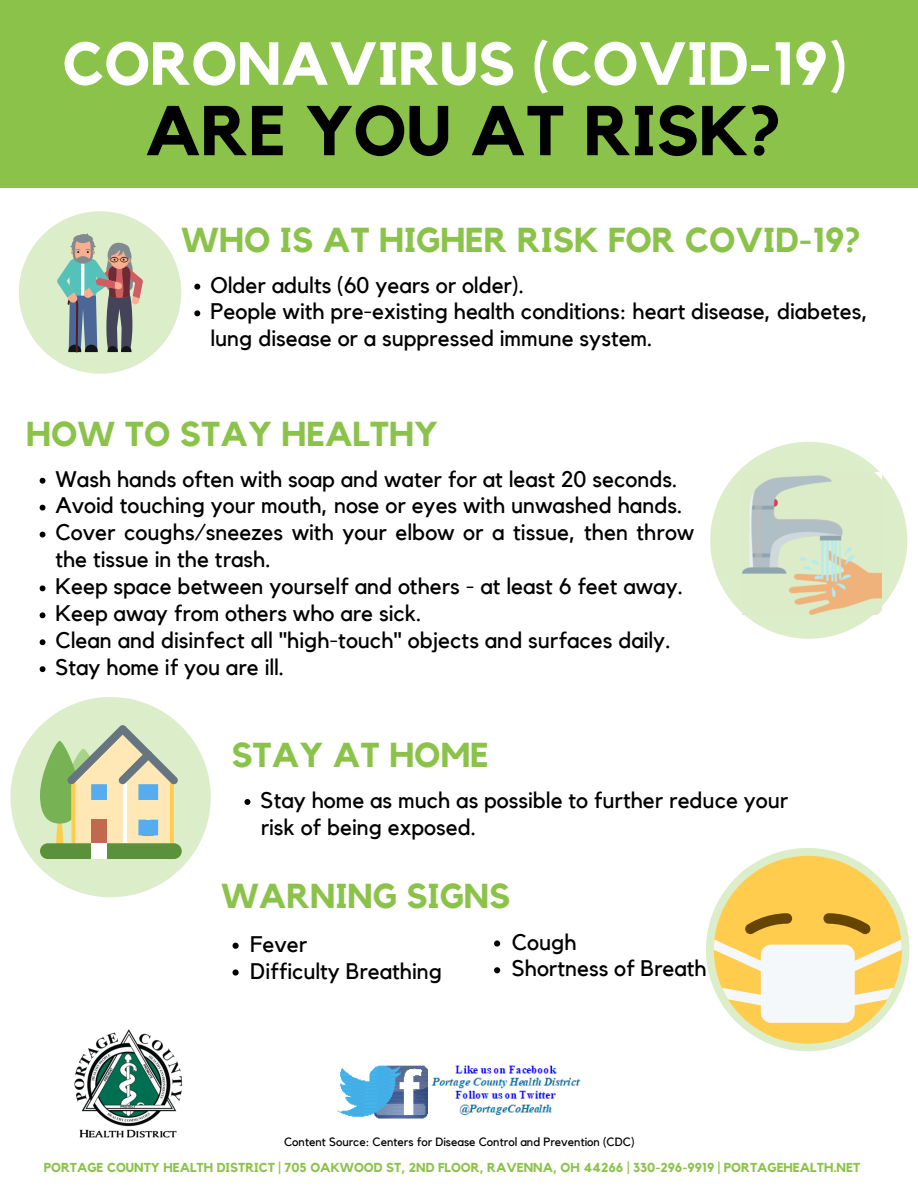
<style>
.page{position:relative;width:918px;height:1188px;background:#fff}
.page>*{position:absolute;margin:0;border:0;box-sizing:border-box;transform-origin:0 0}
.t1{font:700 69.6px "Kollektif";color:#000}
.t2{font:700 60px "Kollektif";color:#fff}
.t3{font:700 34.5px "Kollektif";color:#8bc34a}
.t4{font:22.5px/26.8px "Kollektif";color:#000}
.t5{font:700 12.9px "Kollektif";color:#8bc34a}
.t6{font:12px "Kollektif";color:#000}
</style>
<div class="page">
<div style="left:0;top:0;width:918px;height:188px;background:#8bc34a"></div>
<svg style="left:710px;top:442px;width:197px;height:197px"></svg>
<svg style="left:706px;top:848px;width:203px;height:203px"></svg>
<img style="left:743px;top:473px;width:138px;height:142px">
<img style="left:74px;top:1029px;width:109px;height:109px">
<svg style="left:40px;top:478px;width:5px;height:6px"></svg>
<svg style="left:40px;top:505px;width:5px;height:6px"></svg>
<svg style="left:40px;top:532px;width:5px;height:5px"></svg>
<svg style="left:40px;top:585px;width:5px;height:6px"></svg>
<svg style="left:40px;top:612px;width:5px;height:6px"></svg>
<svg style="left:40px;top:639px;width:5px;height:6px"></svg>
<svg style="left:40px;top:666px;width:5px;height:6px"></svg>
<svg style="left:19px;top:211px;width:162px;height:163px"></svg>
<svg style="left:233px;top:943px;width:6px;height:6px"></svg>
<svg style="left:233px;top:969px;width:6px;height:7px"></svg>
<svg style="left:10px;top:697px;width:201px;height:200px"></svg>
<div style="left:40px;top:843px;width:142px;height:16px;background:#5c913b;border-radius:8px"></div>
<div style="left:91px;top:843px;width:16px;height:16px;background:#fff"></div>
<svg style="left:194px;top:284px;width:6px;height:6px"></svg>
<svg style="left:194px;top:310px;width:6px;height:6px"></svg>
<svg style="left:244px;top:799px;width:6px;height:6px"></svg>
<img style="left:337px;top:1065px;width:244px;height:54px">
<svg style="left:494px;top:940px;width:6px;height:7px"></svg>
<svg style="left:494px;top:967px;width:6px;height:6px"></svg>
<h2 class="t2" style="left:63px;top:36px;width:786px">CORONAVIRUS (COVID-19)</h2>
<h1 class="t1" style="left:145px;top:99px;width:638px">ARE YOU AT RISK?</h1>
<h3 class="t3" style="left:181px;top:224px;width:681px">WHO IS AT HIGHER RISK FOR COVID-19?</h3>
<p class="t4" style="left:211px;top:272px;width:659px">Older adults (60 years or older).<br>People with pre-existing health conditions: heart disease, diabetes, lung disease or a suppressed immune system.</p>
<h3 class="t3" style="left:26px;top:418px;width:413px">HOW TO STAY HEALTHY</h3>
<p class="t4" style="left:55px;top:466px;width:640px">Wash hands often with soap and water for at least 20 seconds.<br>Avoid touching your mouth, nose or eyes with unwashed hands.<br>Cover coughs/sneezes with your elbow or a tissue, then throw the tissue in the trash.<br>Keep space between yourself and others - at least 6 feet away.<br>Keep away from others who are sick.<br>Clean and disinfect all "high-touch" objects and surfaces daily.<br>Stay home if you are ill.</p>
<h3 class="t3" style="left:231px;top:739px;width:259px">STAY AT HOME</h3>
<p class="t4" style="left:261px;top:788px;width:529px">Stay home as much as possible to further reduce your risk of being exposed.</p>
<h3 class="t3" style="left:221px;top:880px;width:291px">WARNING SIGNS</h3>
<p class="t4" style="left:250px;top:931px;width:193px">Fever<br>Difficulty Breathing</p>
<p class="t4" style="left:512px;top:929px;width:196px">Cough<br>Shortness of Breath</p>
<p class="t6" style="left:284px;top:1136px;width:352px">Content Source: Centers for Disease Control and Prevention (CDC)</p>
<p class="t5" style="left:44px;top:1162px;width:818px">PORTAGE COUNTY HEALTH DISTRICT | 705 OAKWOOD ST, 2ND FLOOR, RAVENNA, OH 44266 | 330-296-9919 | PORTAGEHEALTH.NET</p>
</div>
